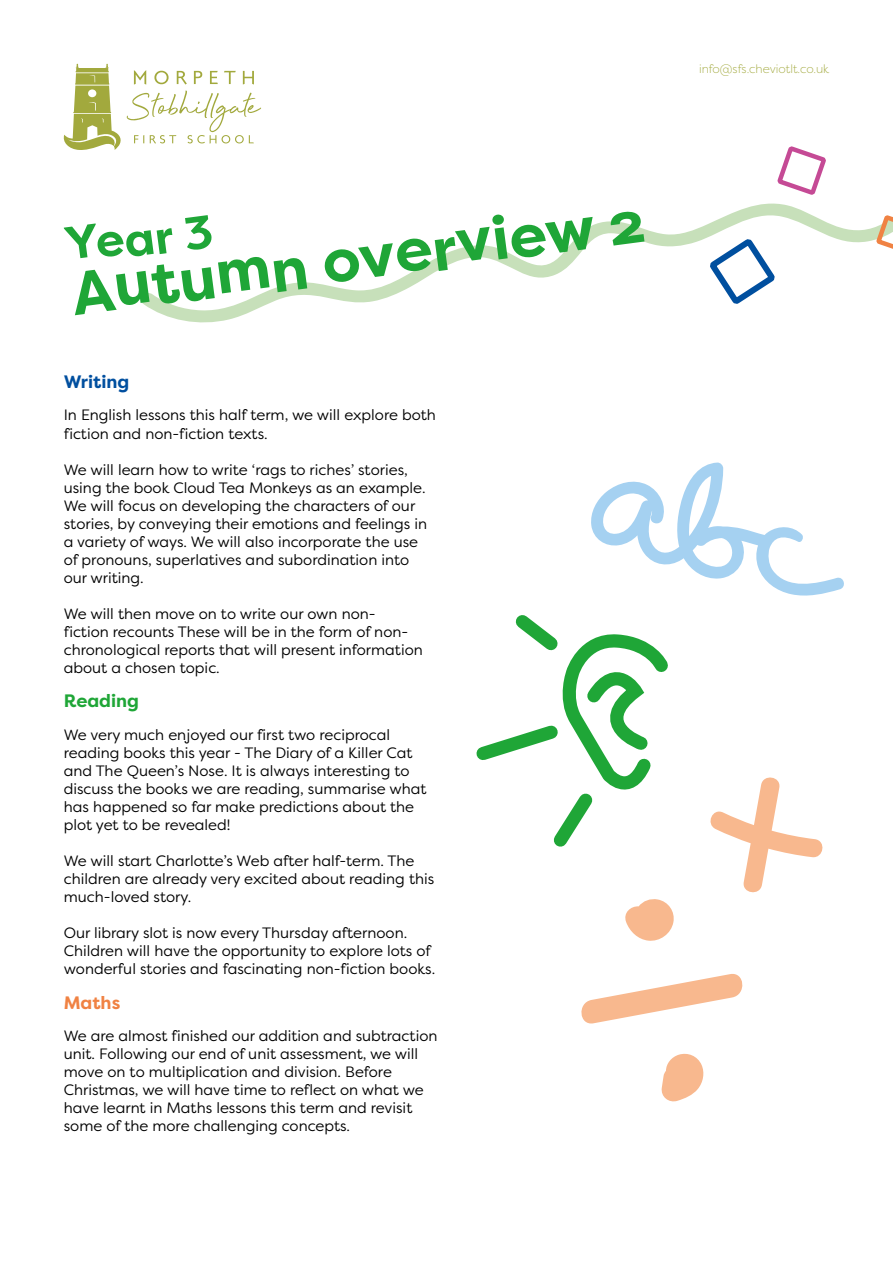
<style>
.page{position:relative;width:893px;height:1263px;background:#fff}
.page>*{position:absolute;margin:0;border:0;box-sizing:border-box;transform-origin:0 0}
.t1{font:700 60.75px "Filson Pro";color:#1fa637}
.t2{font:700 46.35px "Filson Pro";color:#1fa637}
.t3{font:700 18px "Filson Pro";color:#004f9f}
.t4{font:700 18px "Filson Pro";color:#1fa637}
.t5{font:700 18px "Filson Pro";color:#f08243}
.t6{font:15px/18px "Filson Pro";color:#000}
.t7{font:300 12px "Filson Pro";color:#a2a93d}
</style>
<div class="page">
<svg style="left:63px;top:64px;width:198px;height:86px"></svg>
<svg style="left:141px;top:203px;width:732px;height:120px"></svg>
<svg style="left:706px;top:234px;width:74px;height:75px"></svg>
<svg style="left:777px;top:146px;width:49px;height:49px"></svg>
<svg style="left:873px;top:215px;width:20px;height:34px"></svg>
<svg style="left:581px;top:974px;width:162px;height:50px"></svg>
<svg style="left:661px;top:1053px;width:43px;height:49px"></svg>
<svg style="left:476px;top:462px;width:368px;height:479px"></svg>
<h1 class="t1" style="left:67px;top:254px;width:579px;rotate:-7deg">Autumn overview 2</h1>
<h2 class="t2" style="left:62px;top:221px;width:149px;rotate:-8deg">Year 3</h2>
<p class="t3" style="left:64px;top:370px;width:67px">Writing</p>
<p class="t6" style="left:64px;top:406px;width:374px">In English lessons this half term, we will explore both fiction and non-fiction texts.</p>
<p class="t6" style="left:64px;top:460px;width:365px">We will learn how to write ‘rags to riches’ stories, using the book Cloud Tea Monkeys as an example.<br>We will focus on developing the characters of our stories, by conveying their emotions and feelings in a variety of ways. We will also incorporate the use of pronouns, superlatives and subordination into our writing.</p>
<p class="t6" style="left:64px;top:604px;width:361px">We will then move on to write our own non&shy;fiction recounts These will be in the form of non&shy;chronological reports that will present information about a chosen topic.</p>
<p class="t4" style="left:64px;top:690px;width:77px">Reading</p>
<p class="t6" style="left:64px;top:725px;width:364px">We very much enjoyed our first two reciprocal reading books this year - The Diary of a Killer Cat and The Queen’s Nose. It is always interesting to discuss the books we are reading, summarise what has happened so far make predictions about the plot yet to be revealed!</p>
<p class="t6" style="left:64px;top:851px;width:372px">We will start Charlotte’s Web after half-term. The children are already very excited about reading this much-loved story.</p>
<p class="t6" style="left:64px;top:923px;width:373px">Our library slot is now every Thursday afternoon.<br>Children will have the opportunity to explore lots of wonderful stories and fascinating non-fiction books.</p>
<p class="t5" style="left:64px;top:991px;width:58px">Maths</p>
<p class="t6" style="left:64px;top:1026px;width:375px">We are almost finished our addition and subtraction unit. Following our end of unit assessment, we will move on to multiplication and division. Before Christmas, we will have time to reflect on what we have learnt in Maths lessons this term and revisit some of the more challenging concepts.</p>
<p class="t7" style="left:699px;top:61px;width:132px">info@sfs.cheviotlt.co.uk</p>
</div>
